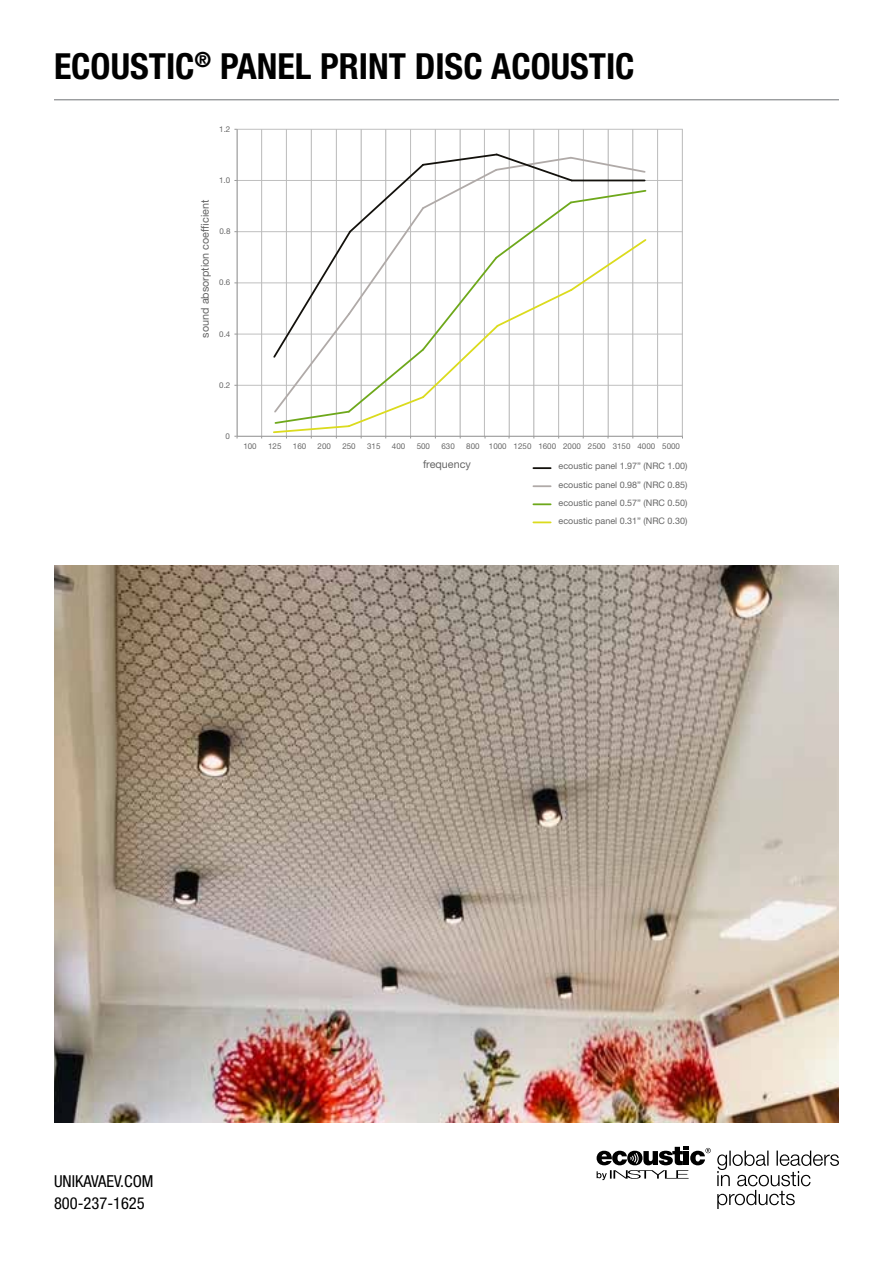
<style>
.page{position:relative;width:893px;height:1263px;background:#fff}
.page>*{position:absolute;margin:0;border:0;box-sizing:border-box;transform-origin:0 0}
.t1{font:700 condensed 36px "Helvetica Neue LT Pro";color:#000}
.t2{font:condensed 16.5px/22.4px "Helvetica Neue LT Pro";color:#000}
.t3{font:10.8px "Helvetica Neue LT Pro";color:#666}
.t4{font:9px/18.3px "Helvetica Neue LT Pro";color:#666;text-align:justify}
.t5{font:7.95px "Helvetica Neue LT Pro";color:#666}
</style>
<div class="page">
<svg style="left:597px;top:1146px;width:114px;height:34px"></svg>
<svg style="left:717px;top:1150px;width:122px;height:59px"></svg>
<hr style="left:54px;top:99px;width:785px;height:1px;background:#808285">
<hr style="left:237px;top:385px;width:446px;height:1px;background:#bfbfbf">
<hr style="left:237px;top:334px;width:446px;height:1px;background:#bfbfbf">
<hr style="left:237px;top:283px;width:446px;height:1px;background:#bfbfbf">
<hr style="left:237px;top:231px;width:446px;height:1px;background:#bfbfbf">
<hr style="left:237px;top:180px;width:446px;height:1px;background:#bfbfbf">
<hr style="left:237px;top:129px;width:446px;height:1px;background:#bfbfbf">
<hr style="left:237px;top:129px;width:1px;height:307px;background:#989898">
<hr style="left:261px;top:129px;width:1px;height:307px;background:#bfbfbf">
<hr style="left:286px;top:129px;width:1px;height:307px;background:#bfbfbf">
<hr style="left:311px;top:129px;width:1px;height:307px;background:#bfbfbf">
<hr style="left:336px;top:129px;width:1px;height:307px;background:#bfbfbf">
<hr style="left:361px;top:129px;width:1px;height:307px;background:#bfbfbf">
<hr style="left:385px;top:129px;width:1px;height:307px;background:#bfbfbf">
<hr style="left:410px;top:129px;width:1px;height:307px;background:#bfbfbf">
<hr style="left:435px;top:129px;width:1px;height:307px;background:#bfbfbf">
<hr style="left:460px;top:129px;width:1px;height:307px;background:#bfbfbf">
<hr style="left:484px;top:129px;width:1px;height:307px;background:#bfbfbf">
<hr style="left:509px;top:129px;width:1px;height:307px;background:#bfbfbf">
<hr style="left:534px;top:129px;width:1px;height:307px;background:#bfbfbf">
<hr style="left:558px;top:129px;width:1px;height:307px;background:#bfbfbf">
<hr style="left:583px;top:129px;width:1px;height:307px;background:#bfbfbf">
<hr style="left:608px;top:129px;width:1px;height:307px;background:#bfbfbf">
<hr style="left:632px;top:129px;width:1px;height:307px;background:#bfbfbf">
<hr style="left:657px;top:129px;width:1px;height:307px;background:#bfbfbf">
<hr style="left:682px;top:129px;width:1px;height:307px;background:#bfbfbf">
<hr style="left:237px;top:436px;width:446px;height:1px;background:#989898">
<svg style="left:533px;top:467px;width:18px;height:2px"></svg>
<svg style="left:533px;top:485px;width:18px;height:2px"></svg>
<svg style="left:533px;top:503px;width:18px;height:2px"></svg>
<svg style="left:533px;top:521px;width:18px;height:2px"></svg>
<svg style="left:272px;top:152px;width:376px;height:286px"></svg>
<hr style="left:572px;top:180px;width:73px;height:1px;background:#13110c">
<img style="left:54px;top:565px;width:785px;height:557px">
<h1 class="t1" style="left:54px;top:45px;width:582px">ECOUSTIC<sup>®</sup> PANEL PRINT DISC ACOUSTIC</h1>
<p class="t5" style="left:219px;top:124px;width:13px">1.2</p>
<p class="t3" style="left:198px;top:337px;width:139px;rotate:-90deg">sound absorption coefficient</p>
<p class="t5" style="left:219px;top:176px;width:13px">1.0</p>
<p class="t5" style="left:219px;top:227px;width:13px">0.8</p>
<p class="t5" style="left:219px;top:277px;width:13px">0.6</p>
<p class="t5" style="left:219px;top:329px;width:13px">0.4</p>
<p class="t5" style="left:219px;top:380px;width:13px">0.2</p>
<p class="t5" style="left:226px;top:431px;width:6px">0</p>
<p class="t5" style="left:243px;top:441px;width:15px">100</p>
<p class="t5" style="left:268px;top:441px;width:15px">125</p>
<p class="t5" style="left:293px;top:441px;width:15px">160</p>
<p class="t5" style="left:318px;top:441px;width:15px">200</p>
<p class="t5" style="left:342px;top:441px;width:15px">250</p>
<p class="t5" style="left:367px;top:441px;width:15px">315</p>
<p class="t5" style="left:392px;top:441px;width:15px">400</p>
<p class="t5" style="left:417px;top:441px;width:15px">500</p>
<p class="t5" style="left:441px;top:441px;width:15px">630</p>
<p class="t5" style="left:466px;top:441px;width:215px">800 1000 1250 1600 2000 2500 3150 4000 5000</p>
<p class="t3" style="left:423px;top:457px;width:49px">frequency</p>
<p class="t4" style="left:559px;top:457px;width:130px">ecoustic panel 1.97” (NRC 1.00) ecoustic panel 0.98” (NRC 0.85) ecoustic panel 0.57” (NRC 0.50) ecoustic panel 0.31” (NRC 0.30)</p>
<h2 class="t2" style="left:54px;top:1169px;width:101px">UNIKAVAEV.COM<br>800-237-1625</h2>
</div>
